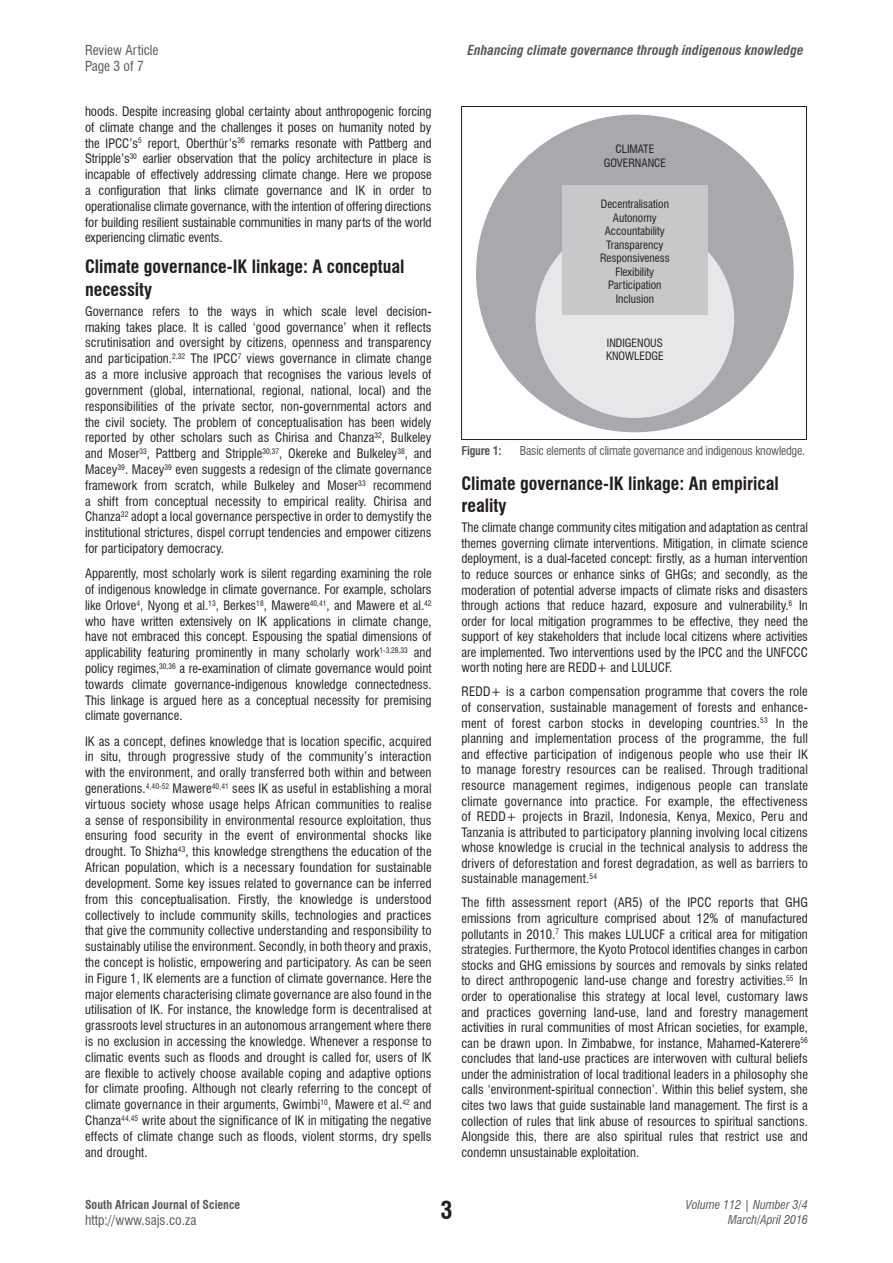
<style>
.page{position:relative;width:893px;height:1263px;background:#fff}
.page>*{position:absolute;margin:0;border:0;box-sizing:border-box;transform-origin:0 0}
.t1{font:700 condensed 24px "Swiss 721 BT";color:#231f20}
.Heading_1{font:700 condensed 18px/22.4px "Swiss 721 BT";color:#231f20}
.HEADER_top{font:italic 700 condensed 13.5px "Swiss 721 BT";color:#57585a}
.HEADER_top-2{font:condensed 13.5px "Swiss 721 BT";color:#57585a}
.BODY{font:condensed 12.75px/15.8px "Swiss 721 BT";letter-spacing:.005em;color:#231f20;text-align:justify}
.FIG_caption{font:condensed 12px "Swiss 721 BT";letter-spacing:-.02em;color:#57585a}
.FIG_caption-2{font:700 condensed 12px "Swiss 721 BT";color:#57585a}
.t2{font:italic condensed 12px/14.4px "Swiss 721 BT";color:#57585a;text-align:right}
.t3{font:condensed 11.25px/13.5px "Swiss 721 BT";color:#231f20;text-align:center}
</style>
<div class="page">
<div style="left:476px;top:115px;width:318px;height:317px;background:#a8a9ad;border-radius:50%"></div>
<div style="left:536px;top:219px;width:198px;height:199px;background:#e6e7e9;border-radius:50%"></div>
<div style="left:562px;top:185px;width:145px;height:129px;background:#c7c8ca"></div>
<div style="left:461px;top:106px;width:346px;height:334px;border:1px solid #231f20"></div>
<p class="HEADER_top-2" style="left:85px;top:42px;width:75px">Review Article</p>
<p class="HEADER_top" style="left:468px;top:42px;width:337px">Enhancing climate governance through indigenous knowledge</p>
<p class="HEADER_top-2" style="left:85px;top:58px;width:60px">Page 3 of 7</p>
<p class="BODY" style="left:85px;top:103px;width:348px">hoods. Despite increasing global certainty about anthropogenic forcing of climate change and the challenges it poses on humanity noted by the IPCC’s<sup>5</sup> report, Oberthür’s<sup>36</sup> remarks resonate with Pattberg and Stripple’s<sup>30</sup> earlier observation that the policy architecture in place is incapable of effectively addressing climate change. Here we propose a configuration that links climate governance and IK in order to operationalise climate governance, with the intention of offering directions for building resilient sustainable communities in many parts of the world experiencing climatic events.</p>
<p class="Heading_1" style="left:85px;top:256px;width:321px">Climate governance-IK linkage: A conceptual necessity</p>
<p class="BODY" style="left:85px;top:303px;width:348px">Governance refers to the ways in which scale level decision&shy;making takes place. It is called ‘good governance’ when it reflects scrutinisation and oversight by citizens, openness and transparency and participation.<sup>2,32</sup> The IPCC<sup>7</sup> views governance in climate change as a more inclusive approach that recognises the various levels of government (global, international, regional, national, local) and the responsibilities of the private sector, non-governmental actors and the civil society. The problem of conceptualisation has been widely reported by other scholars such as Chirisa and Chanza<sup>32</sup>, Bulkeley and Moser<sup>33</sup>, Pattberg and Stripple<sup>30,37</sup>, Okereke and Bulkeley<sup>38</sup>, and Macey<sup>39</sup>. Macey<sup>39</sup> even suggests a redesign of the climate governance framework from scratch, while Bulkeley and Moser<sup>33</sup> recommend a shift from conceptual necessity to empirical reality. Chirisa and Chanza<sup>32</sup> adopt a local governance perspective in order to demystify the institutional strictures, dispel corrupt tendencies and empower citizens for participatory democracy.</p>
<p class="BODY" style="left:85px;top:566px;width:348px">Apparently, most scholarly work is silent regarding examining the role of indigenous knowledge in climate governance. For example, scholars like Orlove<sup>4</sup>, Nyong et al.<sup>13</sup>, Berkes<sup>18</sup>, Mawere<sup>40,41</sup>, and Mawere et al.<sup>42 </sup>who have written extensively on IK applications in climate change, have not embraced this concept. Espousing the spatial dimensions of applicability featuring prominently in many scholarly work<sup>1-3,28,33</sup> and policy regimes,<sup>30,36</sup> a re-examination of climate governance would point towards climate governance-indigenous knowledge connectedness.<br>This linkage is argued here as a conceptual necessity for premising climate governance.</p>
<p class="BODY" style="left:85px;top:733px;width:348px">IK as a concept, defines knowledge that is location specific, acquired in situ, through progressive study of the community’s interaction with the environment, and orally transferred both within and between generations.<sup>4,40-52</sup> Mawere<sup>40,41</sup> sees IK as useful in establishing a moral virtuous society whose usage helps African communities to realise a sense of responsibility in environmental resource exploitation, thus ensuring food security in the event of environmental shocks like drought. To Shizha<sup>43</sup>, this knowledge strengthens the education of the African population, which is a necessary foundation for sustainable development. Some key issues related to governance can be inferred from this conceptualisation. Firstly, the knowledge is understood collectively to include community skills, technologies and practices that give the community collective understanding and responsibility to sustainably utilise the environment. Secondly, in both theory and praxis, the concept is holistic, empowering and participatory. As can be seen in Figure 1, IK elements are a function of climate governance. Here the major elements characterising climate governance are also found in the utilisation of IK. For instance, the knowledge form is decentralised at grassroots level structures in an autonomous arrangement where there is no exclusion in accessing the knowledge. Whenever a response to climatic events such as floods and drought is called for, users of IK are flexible to actively choose available coping and adaptive options for climate proofing. Although not clearly referring to the concept of climate governance in their arguments, Gwimbi<sup>10</sup>, Mawere et al.<sup>42</sup> and Chanza<sup>44,45</sup> write about the significance of IK in mitigating the negative effects of climate change such as floods, violent storms, dry spells and drought.</p>
<p class="t3" style="left:604px;top:142px;width:64px">CLIMATE<br>GOVERNANCE</p>
<p class="t3" style="left:600px;top:198px;width:71px">Decentralisation<br>Autonomy<br>Accountability<br>Transparency<br>Responsiveness<br>Flexibility<br>Participation<br>Inclusion</p>
<p class="t3" style="left:606px;top:336px;width:59px;text-align:left">INDIGENOUS<br>KNOWLEDGE</p>
<p class="FIG_caption-2" style="left:461px;top:444px;width:42px">Figure 1:</p>
<p class="FIG_caption" style="left:520px;top:444px;width:287px">Basic elements of climate governance and indigenous knowledge.</p>
<p class="Heading_1" style="left:461px;top:473px;width:319px">Climate governance-IK linkage: An empirical reality</p>
<p class="BODY" style="left:461px;top:520px;width:348px">The climate change community cites mitigation and adaptation as central themes governing climate interventions. Mitigation, in climate science deployment, is a dual-faceted concept: firstly, as a human intervention to reduce sources or enhance sinks of GHGs; and secondly, as the moderation of potential adverse impacts of climate risks and disasters through actions that reduce hazard, exposure and vulnerability.<sup>6</sup> In order for local mitigation programmes to be effective, they need the support of key stakeholders that include local citizens where activities are implemented. Two interventions used by the IPCC and the UNFCCC worth noting here are REDD+ and LULUCF.</p>
<p class="BODY" style="left:461px;top:684px;width:348px">REDD+ is a carbon compensation programme that covers the role of conservation, sustainable management of forests and enhance&shy;ment of forest carbon stocks in developing countries.<sup>53</sup> In the planning and implementation process of the programme, the full and effective participation of indigenous people who use their IK to manage forestry resources can be realised. Through traditional resource management regimes, indigenous people can translate climate governance into practice. For example, the effectiveness of REDD+ projects in Brazil, Indonesia, Kenya, Mexico, Peru and Tanzania is attributed to participatory planning involving local citizens whose knowledge is crucial in the technical analysis to address the drivers of deforestation and forest degradation, as well as barriers to sustainable management.<sup>54</sup></p>
<p class="BODY" style="left:461px;top:895px;width:348px">The fifth assessment report (AR5) of the IPCC reports that GHG emissions from agriculture comprised about 12% of manufactured pollutants in 2010.<sup>7</sup> This makes LULUCF a critical area for mitigation strategies. Furthermore, the Kyoto Protocol identifies changes in carbon stocks and GHG emissions by sources and removals by sinks related to direct anthropogenic land-use change and forestry activities.<sup>55</sup> In order to operationalise this strategy at local level, customary laws and practices governing land-use, land and forestry management activities in rural communities of most African societies, for example, can be drawn upon. In Zimbabwe, for instance, Mahamed-Katerere<sup>56 </sup>concludes that land-use practices are interwoven with cultural beliefs under the administration of local traditional leaders in a philosophy she calls ‘environment-spiritual connection’. Within this belief system, she cites two laws that guide sustainable land management. The first is a collection of rules that link abuse of resources to spiritual sanctions.<br>Alongside this, there are also spiritual rules that restrict use and condemn unsustainable exploitation.</p>
<p class="FIG_caption-2" style="left:85px;top:1197px;width:157px">South African Journal of Science</p>
<p class="HEADER_top-2" style="left:85px;top:1212px;width:113px">http://www.sajs.co.za</p>
<h1 class="t1" style="left:440px;top:1195px;width:13px">3</h1>
<p class="t2" style="left:686px;top:1198px;width:124px">Volume 112 | Number 3/4<br>March/April 2016</p>
</div>
